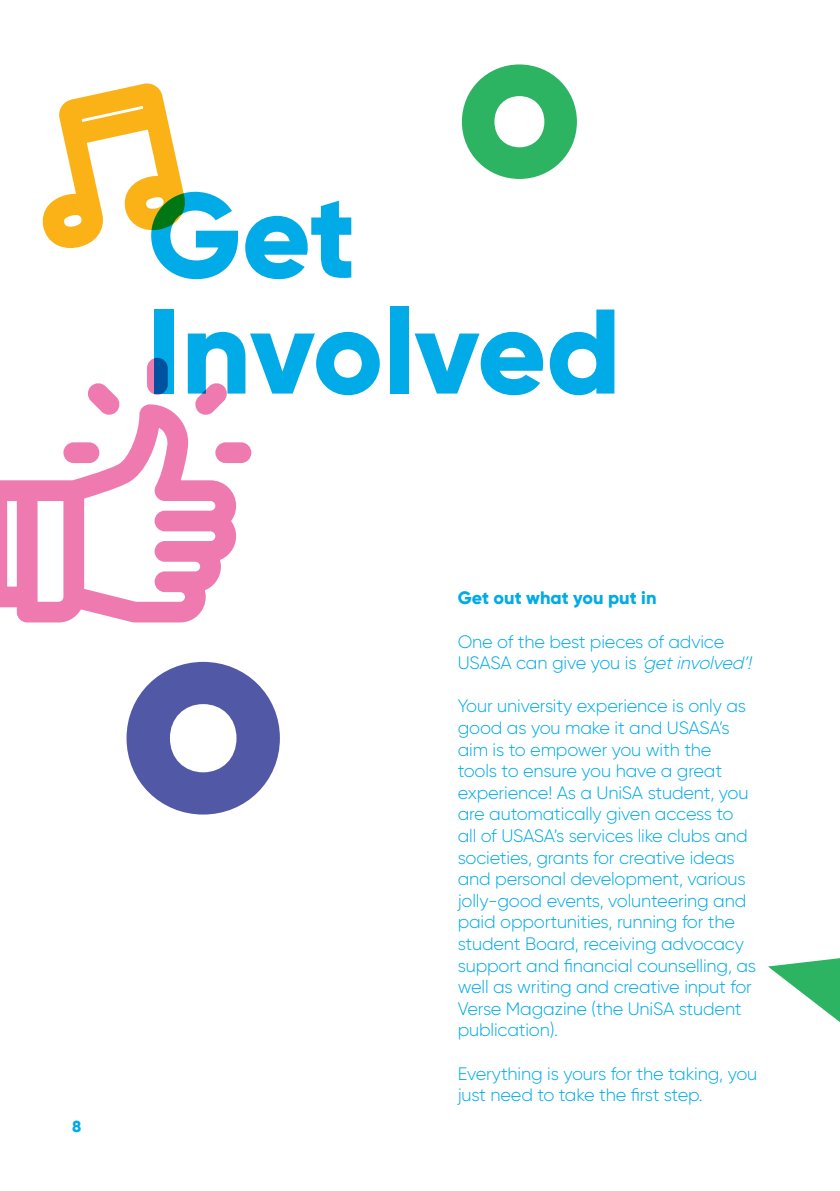
<style>
.page{position:relative;width:840px;height:1191px;background:#fff}
.page>*{position:absolute;margin:0;border:0;box-sizing:border-box;transform-origin:0 0}
.t1{font:800 120px "Gilroy";letter-spacing:-.005em;color:#00abe7}
.t2{font:300 18px/21.6px "Gilroy";letter-spacing:-.01em;color:#00abe7}
.t3{font:800 18px "Gilroy";color:#00abe7}
.t4{font:800 16px "Gilroy";color:#00abe7}
.s1{font-style:italic}
</style>
<div class="page">
<svg style="left:768px;top:958px;width:71px;height:64px"></svg>
<svg style="left:42px;top:83px;width:143px;height:165px"></svg>
<svg style="left:0;top:404px;width:237px;height:219px"></svg>
<div style="left:150px;top:360px;width:15px;height:32px;background:#ef7ab0;border-radius:8px"></div>
<div style="left:147px;top:358px;width:21px;height:37px;border:6px solid #ef7ab0;border-radius:8px"></div>
<svg style="left:82px;top:383px;width:40px;height:37px"></svg>
<div style="left:66px;top:445px;width:30px;height:15px;background:#ef7ab0;border-radius:8px"></div>
<div style="left:63px;top:442px;width:36px;height:21px;border:6px solid #ef7ab0;border-radius:8px"></div>
<div style="left:218px;top:445px;width:30px;height:15px;background:#ef7ab0;border-radius:8px"></div>
<div style="left:215px;top:442px;width:36px;height:21px;border:6px solid #ef7ab0;border-radius:8px"></div>
<svg style="left:189px;top:383px;width:43px;height:37px"></svg>
<svg style="left:461px;top:64px;width:115px;height:115px"></svg>
<svg style="left:126px;top:662px;width:154px;height:152px"></svg>
<p class="t1" style="left:147px;top:160px;width:210px">Get</p>
<p class="t1" style="left:147px;top:276px;width:474px">Involved</p>
<p class="t4" style="left:72px;top:1116px;width:11px">8</p>
<p class="t3" style="left:457px;top:586px;width:200px">Get out what you put in</p>
<p class="t2" style="left:457px;top:630px;width:299px">One of the best pieces of advice<br>USASA can give you is <span class="s1">‘getinvolved’!</span></p>
<p class="t2" style="left:457px;top:695px;width:300px">Your university experience is only as good as you make it and USASA’s aim is to empower you with the<br>tools to ensure you have a great experience! As a UniSA student, you are automatically given access to all of USASA’s services like clubs and societies, grants for creative ideas and personal development, various jolly-good events, volunteering and paid opportunities, running for the student Board, receiving advocacy support and financial counselling, as well as writing and creative input for Verse Magazine (the UniSA student publication).</p>
<p class="t2" style="left:457px;top:1062px;width:301px">Everything is yours for the taking, you just need to take the first step.</p>
</div>
